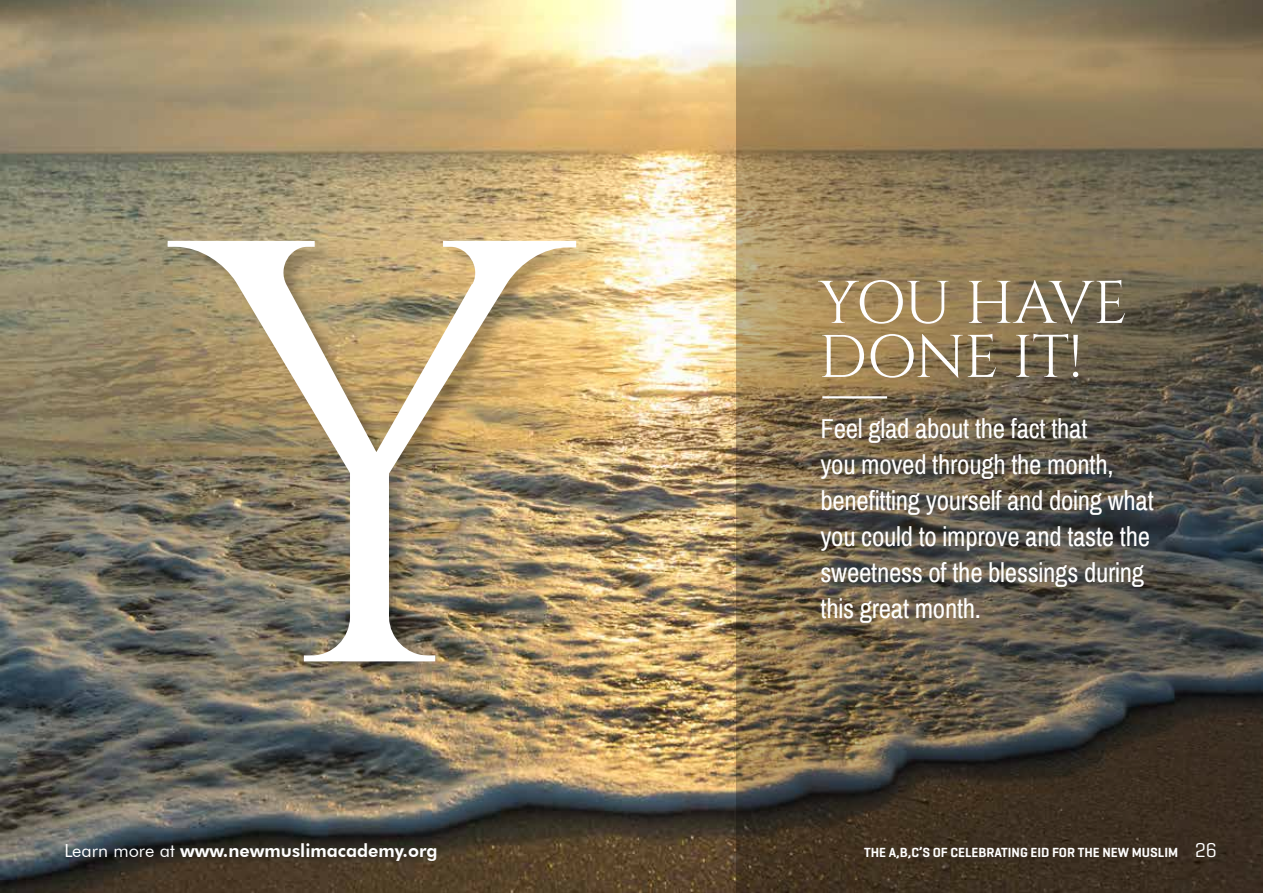
<style>
.page{position:relative;width:1263px;height:893px;background:#fff}
.page>*{position:absolute;margin:0;border:0;box-sizing:border-box;transform-origin:0 0}
.t1{font:600px "Cinzel";color:#fff}
.t2{font:60px/54px "Cinzel";letter-spacing:-.02em;color:#fff}
.t3{font:27px/36px "Archivo Narrow";letter-spacing:-.01em;color:#fff}
.t4{font:800 18px "Futura BT";color:#fff}
.t5{font:600 13.5px "Geogrotesque";color:#fff}
.s1{font-weight:400}
.s2{font-weight:400;font-size:20.4px}
</style>
<div class="page">
<img style="left:0;top:0;width:736px;height:893px">
<svg style="left:736px;top:0;width:527px;height:893px;background:#6d604a"></svg>
<div style="left:169px;top:242px;width:427px;height:438px;background:#000;opacity:.25"></div>
<hr style="left:822px;top:396px;width:65px;height:2px;background:#fff">
<h1 class="t1" style="left:174px;top:112px;width:398px">Y</h1>
<p class="t4" style="left:64px;top:840px;width:375px"><span class="s1">Learn more at</span> www.newmuslimacademy.org</p>
<h2 class="t2" style="left:819px;top:278px;width:311px">YOU HAVE<br>DONE IT!</h2>
<p class="t3" style="left:820px;top:411px;width:335px">Feel glad about the fact that<br>you moved through the month, benefitting yourself and doing what you could to improve and taste the sweetness of the blessings during this great month.</p>
<p class="t5" style="left:864px;top:844px;width:354px">THE A,B,C’S OF CELEBRATING EID FOR THE NEW MUSLIM <span class="s2">26</span></p>
</div>
